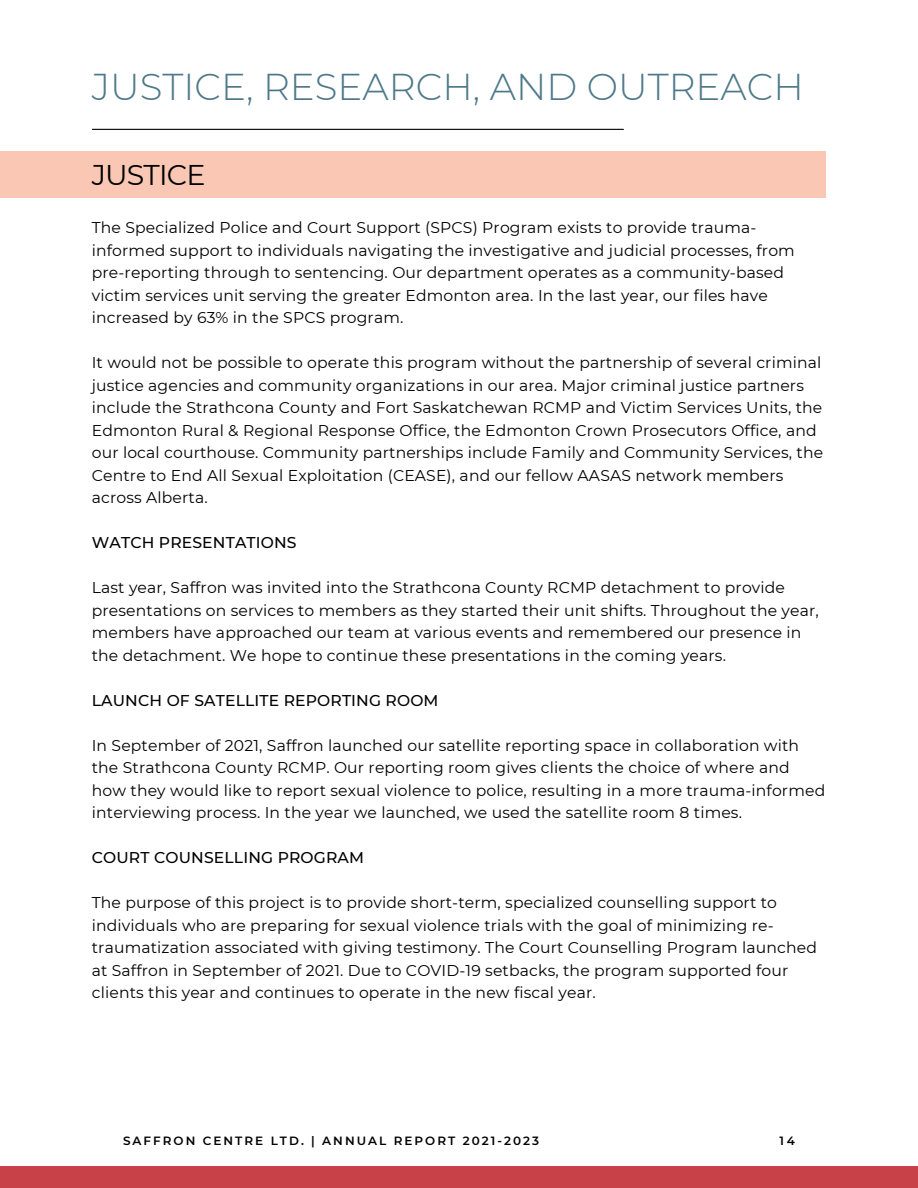
<style>
.page{position:relative;width:918px;height:1188px;background:#fff}
.page>*{position:absolute;margin:0;border:0;box-sizing:border-box;transform-origin:0 0}
.t1{font:300 37.35px "Montserrat";color:#4e7989}
.t2{font:28.5px "Montserrat";letter-spacing:-.03em;color:#000}
.t3{font:15.6px/22.5px "Montserrat";letter-spacing:.01em;color:#000}
.t4{font:500 15.6px "Montserrat";letter-spacing:.01em;color:#000}
.t5{font:600 12px "Montserrat";letter-spacing:.17em;color:#000}
</style>
<div class="page">
<div style="left:0;top:1166px;width:918px;height:22px;background:#c84148"></div>
<hr style="left:92px;top:129px;width:531px;height:1px;background:#000">
<div style="left:0;top:151px;width:826px;height:46px;background:#f9c7b3"></div>
<h1 class="t1" style="left:92px;top:64px;width:714px">JUSTICE, RESEARCH, AND OUTREACH</h1>
<h2 class="t2" style="left:92px;top:157px;width:115px">JUSTICE</h2>
<p class="t3" style="left:92px;top:217px;width:705px">The Specialized Police and Court Support (SPCS) Program exists to provide trauma&shy;informed support to individuals navigating the investigative and judicial processes, from pre-reporting through to sentencing. Our department operates as a community-based victim services unit serving the greater Edmonton area. In the last year, our files have increased by 63% in the SPCS program.</p>
<p class="t3" style="left:92px;top:352px;width:733px">It would not be possible to operate this program without the partnership of several criminal justice agencies and community organizations in our area. Major criminal justice partners include the Strathcona County and Fort Saskatchewan RCMP and Victim Services Units, the Edmonton Rural &amp; Regional Response Office, the Edmonton Crown Prosecutors Office, and our local courthouse. Community partnerships include Family and Community Services, the Centre to End All Sexual Exploitation (CEASE), and our fellow AASAS network members across Alberta.</p>
<p class="t4" style="left:92px;top:533px;width:206px">WATCH PRESENTATIONS</p>
<p class="t3" style="left:92px;top:577px;width:729px">Last year, Saffron was invited into the Strathcona County RCMP detachment to provide presentations on services to members as they started their unit shifts. Throughout the year, members have approached our team at various events and remembered our presence in the detachment. We hope to continue these presentations in the coming years.</p>
<p class="t4" style="left:92px;top:691px;width:348px">LAUNCH OF SATELLITE REPORTING ROOM</p>
<p class="t3" style="left:92px;top:734px;width:735px">In September of 2021, Saffron launched our satellite reporting space in collaboration with the Strathcona County RCMP. Our reporting room gives clients the choice of where and how they would like to report sexual violence to police, resulting in a more trauma-informed interviewing process. In the year we launched, we used the satellite room 8 times.</p>
<p class="t4" style="left:92px;top:848px;width:274px">COURT COUNSELLING PROGRAM</p>
<p class="t3" style="left:92px;top:892px;width:727px">The purpose of this project is to provide short-term, specialized counselling support to individuals who are preparing for sexual violence trials with the goal of minimizing re&shy;traumatization associated with giving testimony. The Court Counselling Program launched at Saffron in September of 2021. Due to COVID-19 setbacks, the program supported four clients this year and continues to operate in the new fiscal year.</p>
<p class="t5" style="left:123px;top:1133px;width:418px">SAFFRON CENTRE LTD. | ANNUAL REPORT 2021-2023</p>
<p class="t5" style="left:779px;top:1133px;width:17px">14</p>
</div>
